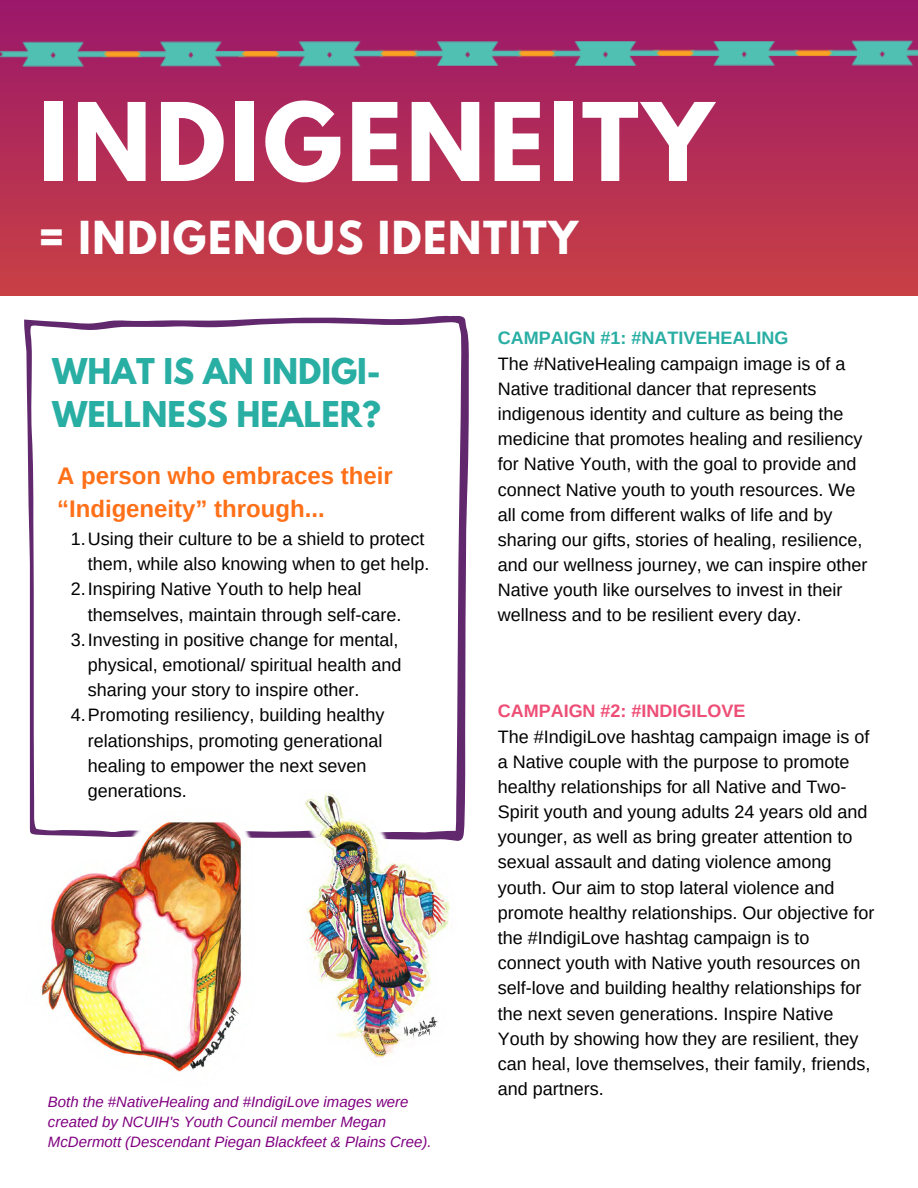
<style>
.page{position:relative;width:918px;height:1188px;background:#fff}
.page>*{position:absolute;margin:0;border:0;box-sizing:border-box;transform-origin:0 0}
.t1{font:700 95.85px "League Spartan";letter-spacing:.04em;color:#fff}
.t2{font:700 40.35px "League Spartan";letter-spacing:.04em;color:#fff}
.t3{font:700 31.5px/43.3px "League Spartan";color:#29aea4}
.t4{font:700 24px/33.2px "Arimo";color:#ff7018}
.t5{font:18px/25.2px "Arimo";color:#000}
.t6{font:700 18px "Arimo";color:#29aea4}
.t7{font:700 18px "Arimo";color:#ee4e76}
.t8{font:italic 15px/20px "Arimo";color:#800080}
</style>
<div class="page">
<div style="left:0;top:0;width:918px;height:296px;background:linear-gradient(to bottom,#9b186a,#c94044)"></div>
<img style="left:0;top:40px;width:918px;height:26px">
<svg style="left:24px;top:315px;width:445px;height:474px"></svg>
<img style="left:24px;top:774px;width:250px;height:298px">
<img style="left:274px;top:789px;width:192px;height:270px">
<h1 class="t1" style="left:39px;top:95px;width:676px">INDIGENEITY</h1>
<h2 class="t2" style="left:39px;top:218px;width:541px">= INDIGENOUS IDENTITY</h2>
<h3 class="t3" style="left:52px;top:354px;width:330px">WHAT IS AN INDIGI-<br>WELLNESS HEALER?</h3>
<h3 class="t4" style="left:57px;top:459px;width:337px">A person who embraces their “Indigeneity” through...</h3>
<p class="t5" style="left:71px;top:526px;width:355px">1.Using their culture to be a shield to protect</p>
<p class="t5" style="left:88px;top:551px;width:343px">them, while also knowing when to get help.</p>
<p class="t5" style="left:71px;top:577px;width:292px">2.Inspiring Native Youth to help heal</p>
<p class="t5" style="left:88px;top:602px;width:315px">themselves, maintain through self-care.</p>
<p class="t5" style="left:71px;top:627px;width:329px">3.Investing in positive change for mental,</p>
<p class="t5" style="left:88px;top:652px;width:315px">physical, emotional/ spiritual health and</p>
<p class="t5" style="left:88px;top:677px;width:273px">sharing your story to inspire other.</p>
<p class="t5" style="left:71px;top:702px;width:315px">4.Promoting resiliency, building healthy</p>
<p class="t5" style="left:88px;top:728px;width:296px">relationships, promoting generational</p>
<p class="t5" style="left:88px;top:753px;width:280px">healing to empower the next seven</p>
<p class="t5" style="left:88px;top:778px;width:100px">generations.</p>
<p class="t8" style="left:48px;top:1092px;width:385px">Both the #NativeHealing and #IndigiLove images were created by NCUIH's Youth Council member Megan<br>McDermott (Descendant Piegan Blackfeet &amp; Plains Cree).</p>
<p class="t6" style="left:498px;top:328px;width:292px">CAMPAIGN #1: #NATIVEHEALING</p>
<p class="t5" style="left:498px;top:351px;width:371px">The #NativeHealing campaign image is of a Native traditional dancer that represents indigenous identity and culture as being the medicine that promotes healing and resiliency for Native Youth, with the goal to provide and connect Native youth to youth resources. We all come from different walks of life and by sharing our gifts, stories of healing, resilience, and our wellness journey, we can inspire other Native youth like ourselves to invest in their wellness and to be resilient every day.</p>
<p class="t7" style="left:498px;top:701px;width:249px">CAMPAIGN #2: #INDIGILOVE</p>
<p class="t5" style="left:498px;top:724px;width:378px">The #IndigiLove hashtag campaign image is of a Native couple with the purpose to promote healthy relationships for all Native and Two-Spirit youth and young adults 24 years old and younger, as well as bring greater attention to sexual assault and dating violence among youth. Our aim to stop lateral violence and promote healthy relationships. Our objective for the #IndigiLove hashtag campaign is to connect youth with Native youth resources on self-love and building healthy relationships for the next seven generations. Inspire Native Youth by showing how they are resilient, they can heal, love themselves, their family, friends, and partners.</p>
</div>
